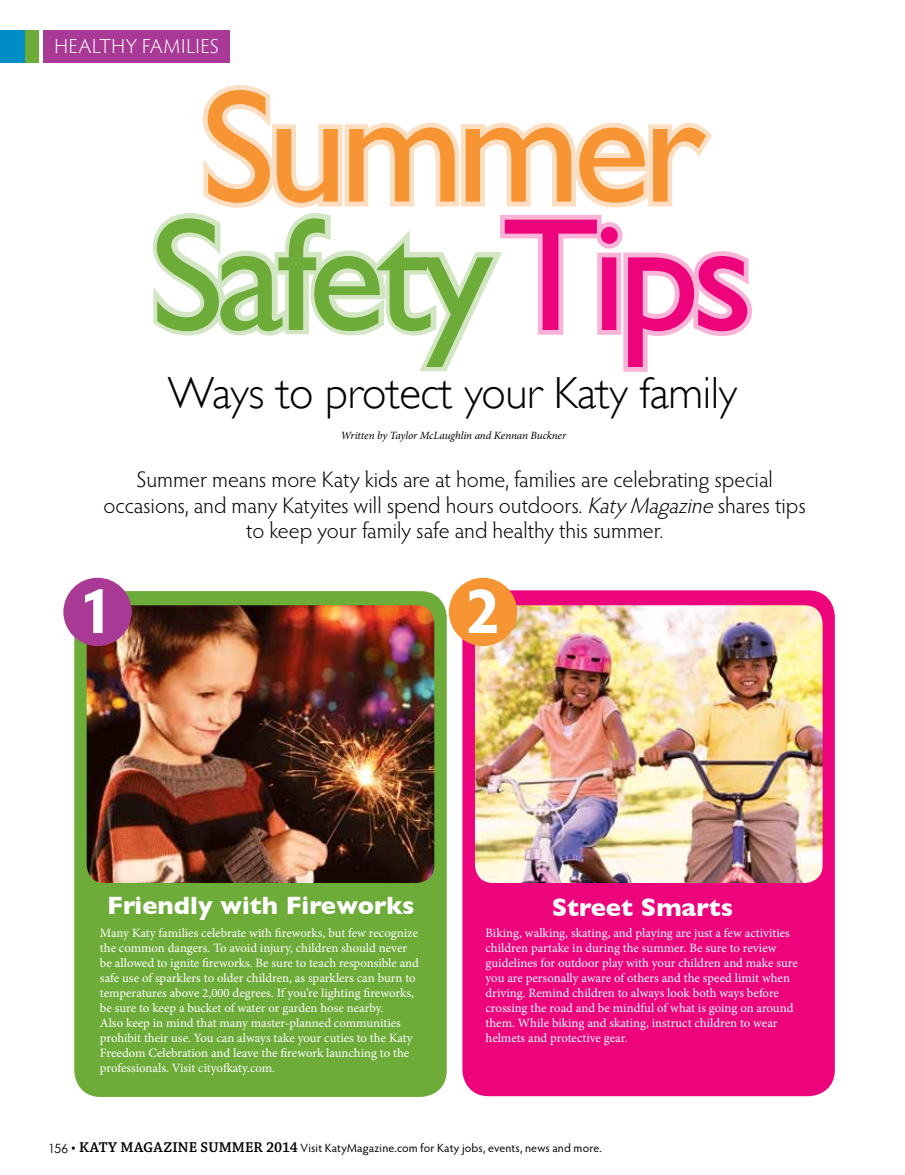
<style>
.page{position:relative;width:905px;height:1175px;background:#fff}
.page>*{position:absolute;margin:0;border:0;box-sizing:border-box;transform-origin:0 0}
.t1{font:161.4px "Gill Sans";letter-spacing:-.05em;color:#6eac3a}
.t2{font:161.4px "Gill Sans";letter-spacing:-.05em;color:#f79433}
.t3{font:700 64.5px "Hypatia Sans Pro";color:#fff}
.t4{font:300 45px "Gill Sans";letter-spacing:-.01em;color:#000}
.t5{font:700 25.5px "Gill Sans";color:#fff}
.t6{font:300 22.5px/25.5px "Hypatia Sans Pro";color:#000;text-align:center}
.t7{font:300 20.25px "Hypatia Sans Pro";letter-spacing:.035em;color:#fff}
.t8{font:12.75px/15px "Minion Pro";letter-spacing:-.005em;color:#fff}
.t9{font:12px "Hypatia Sans Pro";letter-spacing:.015em;color:#000}
.t10{font:italic 11.1px "Minion Pro";letter-spacing:-.01em;color:#000}
.s1{color:#ed037c}
.s2{font-style:italic}
.s3{font-family:"Century Gothic";font-size:12.75px}
.s4{font-family:"Chaparral Pro";font-size:15px}
.s5{font-family:"Chaparral Pro";font-weight:600;font-size:15px}
</style>
<div class="page">
<div style="left:0;top:30px;width:230px;height:33px;background:#a83995"></div>
<div style="left:0;top:30px;width:25px;height:33px;background:#008cc5"></div>
<div style="left:38px;top:30px;width:5px;height:33px;background:#fff"></div>
<div style="left:25px;top:30px;width:13px;height:33px;background:#6eac3a"></div>
<div style="left:470px;top:598px;width:356px;height:489px;background:#ed037c;border-radius:18px"></div>
<div style="left:462px;top:590px;width:372px;height:506px;border:16px solid #ed037c;border-radius:18px"></div>
<div style="left:83px;top:599px;width:355px;height:489px;background:#6eac3a;border-radius:18px"></div>
<div style="left:74px;top:591px;width:372px;height:505px;border:16px solid #6eac3a;border-radius:18px"></div>
<img style="left:87px;top:605px;width:347px;height:278px">
<img style="left:475px;top:605px;width:347px;height:278px">
<div style="left:63px;top:578px;width:69px;height:68px;background:#a83995;border-radius:50%"></div>
<div style="left:449px;top:578px;width:68px;height:68px;background:#f79433;border-radius:50%"></div>
<svg style="left:153px;top:85px;width:599px;height:287px"></svg>
<h3 class="t7" style="left:54px;top:33px;width:166px">HEALTHY FAMILIES</h3>
<h1 class="t2" style="left:201px;top:52px;width:506px">Summer</h1>
<h1 class="t1" style="left:151px;top:180px;width:604px">Safety<span class="s1">Tips</span></h1>
<h3 class="t4" style="left:168px;top:367px;width:570px">Ways to protect your Katy family</h3>
<p class="t10" style="left:341px;top:428px;width:227px">Written by Taylor McLaughlin and Kennan Buckner</p>
<h3 class="t6" style="left:104px;top:466px;width:703px">Summer means more Katy kids are at home, families are celebrating special occasions, and many Katyites will spend hours outdoors. <span class="s2">Katy Magazine</span>shares tips to keep your family safe and healthy this summer.</h3>
<h2 class="t3" style="left:77px;top:565px;width:37px">1</h2>
<h2 class="t3" style="left:464px;top:565px;width:37px">2</h2>
<h3 class="t5" style="left:107px;top:890px;width:309px">Friendly with Fireworks</h3>
<h3 class="t5" style="left:551px;top:893px;width:183px">Street Smarts</h3>
<p class="t8" style="left:100px;top:925px;width:320px">Many Katy families celebrate with fireworks, but few recognize the common dangers. To avoid injury, children should never be allowed to ignite fireworks. Be sure to teach responsible and safe use of sparklers to older children, as sparklers can burn to temperatures above 2,000 degrees. If you’re lighting fireworks, be sure to keep a bucket of water or garden hose nearby.<br>Also keep in mind that many master-planned communities prohibit their use. You can always take your cuties to the Katy Freedom Celebration and leave the firework launching to the professionals. Visit cityofkaty.com.</p>
<p class="t8" style="left:485px;top:925px;width:314px">Biking, walking, skating, and playing are just a few activities children partake in during the summer. Be sure to review guidelines for outdoor play with your children and make sure you are personally aware of others and the speed limit when driving. Remind children to always look both ways before crossing the road and be mindful of what is going on around them. While biking and skating, instruct children to wear helmets and protective gear.</p>
<p class="t9" style="left:48px;top:1140px;width:555px"><span class="s3">156</span> <span class="s4">•</span> <span class="s5">KATY MAGAZINE SUMMER 2014</span> Visit KatyMagazine.com for Katy jobs, events, news and more.</p>
</div>
